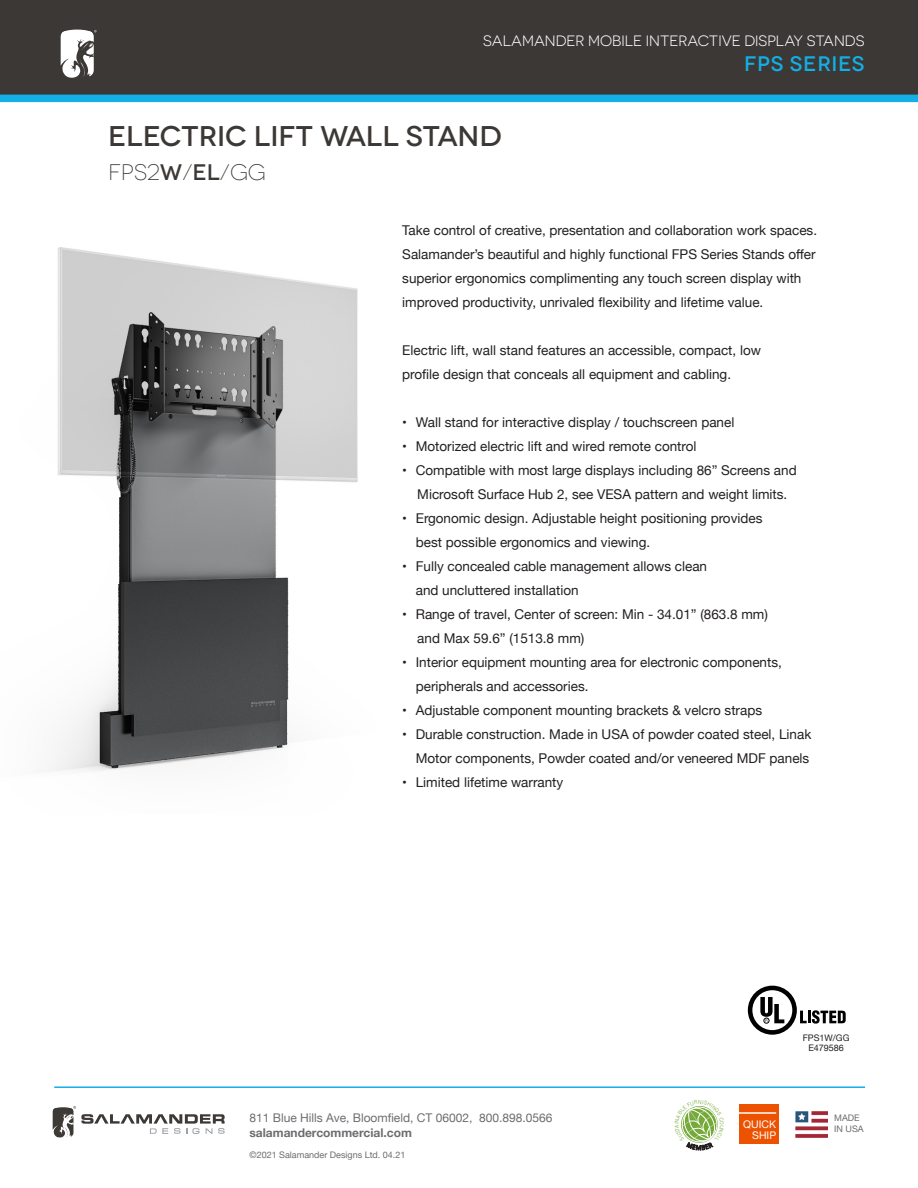
<style>
.page{position:relative;width:918px;height:1188px;background:#fff}
.page>*{position:absolute;margin:0;border:0;box-sizing:border-box;transform-origin:0 0}
.t1{font:500 28.5px "Novecentowide";color:#3c3835}
.t2{font:300 22.5px "Novecentowide";color:#3c3835}
.t3{font:500 21px "Novecentowide";letter-spacing:.03em;color:#13afe6}
.t4{font:15px "Novecentosanswide";color:#fff}
.t5{font:13.5px/24px "Helvetica Neue";color:#231f20}
.t6{font:12px "Helvetica Neue";color:#6c6d70}
.t7{font:700 12px "Helvetica Neue";color:#6c6d70}
.t8{font:10.5px/10.5px "Helvetica Neue";color:#fff;text-align:right}
.t9{font:9px/10.8px "Helvetica Neue";color:#6c6d70}
.t10{font:9px "Helvetica Neue";color:#231f20}
.s1{font-weight:500}
</style>
<div class="page">
<img style="left:796px;top:1111px;width:32px;height:26px">
<hr style="left:54px;top:1086px;width:811px;height:2px;background:#13afe6">
<div style="left:739px;top:1104px;width:40px;height:40px;background:#ed5200"></div>
<hr style="left:731px;top:1112px;width:45px;height:2px;background:#fff">
<div style="left:0;top:0;width:918px;height:99px;background:#3c3835"></div>
<div style="left:0;top:95px;width:918px;height:7px;background:#13afe6"></div>
<svg style="left:61px;top:30px;width:36px;height:48px"></svg>
<img style="left:48px;top:247px;width:310px;height:524px">
<svg style="left:748px;top:986px;width:98px;height:49px"></svg>
<svg style="left:53px;top:1106px;width:172px;height:32px"></svg>
<svg style="left:681px;top:1106px;width:37px;height:37px"></svg>
<p class="t4" style="left:483px;top:32px;width:383px">SALAMANDER MOBILE INTERACTIVE DISPLAY STANDS</p>
<h3 class="t3" style="left:744px;top:51px;width:122px">FPS SERIES</h3>
<p class="t1" style="left:108px;top:119px;width:396px">ELECTRIC LIFT WALL STAND</p>
<p class="t2" style="left:108px;top:159px;width:159px">FPS2<span class="s1">W</span>/<span class="s1">EL</span>/GG</p>
<p class="t5" style="left:402px;top:219px;width:416px">Take control of creative, presentation and collaboration work spaces.<br>Salamander’s beautiful and highly functional FPS Series Stands offer superior ergonomics complimenting any touch screen display with improved productivity, unrivaled flexibility and lifetime value.</p>
<p class="t5" style="left:402px;top:339px;width:360px">Electric lift, wall stand features an accessible, compact, low</p>
<p class="t5" style="left:402px;top:363px;width:330px">profile design that conceals all equipment and cabling.</p>
<p class="t5" style="left:402px;top:411px;width:334px">• Wall stand for interactive display / touchscreen panel</p>
<p class="t5" style="left:402px;top:435px;width:296px">• Motorized electric lift and wired remote control</p>
<p class="t5" style="left:402px;top:459px;width:396px;text-align:center">• Compatible with most large displays including 86” Screens and<br>Microsoft Surface Hub 2, see VESA pattern and weight limits.</p>
<p class="t5" style="left:416px;top:507px;width:348px;text-indent:-14px">• Ergonomic design. Adjustable height positioning provides best possible ergonomics and viewing.</p>
<p class="t5" style="left:416px;top:555px;width:293px;text-indent:-14px">• Fully concealed cable management allows clean and uncluttered installation</p>
<p class="t5" style="left:402px;top:603px;width:367px">• Range of travel, Center of screen: Min - 34.01” (863.8 mm)</p>
<p class="t5" style="left:417px;top:627px;width:169px">and Max 59.6” (1513.8 mm)</p>
<p class="t5" style="left:416px;top:651px;width:368px;text-indent:-14px">• Interior equipment mounting area for electronic components, peripherals and accessories.</p>
<p class="t5" style="left:402px;top:699px;width:361px">• Adjustable component mounting brackets &amp; velcro straps</p>
<p class="t5" style="left:402px;top:723px;width:411px;text-align:right">• Durable construction. Made in USA of powder coated steel, Linak<br>Motor components, Powder coated and/or veneered MDF panels</p>
<p class="t5" style="left:402px;top:771px;width:163px">• Limited lifetime warranty</p>
<p class="t6" style="left:249px;top:1109px;width:305px">811 Blue Hills Ave, Bloomfield, CT 06002, 800.898.0566</p>
<p class="t7" style="left:249px;top:1123px;width:164px">salamandercommercial.com</p>
<p class="t9" style="left:249px;top:1150px;width:157px">©2021 Salamander Designs Ltd. 04.21</p>
<p class="t8" style="left:743px;top:1120px;width:34px">QUICK<br>SHIP</p>
<p class="t10" style="left:803px;top:1031px;width:48px">FPS1W/GG</p>
<p class="t10" style="left:808px;top:1041px;width:37px">E479586</p>
<p class="t9" style="left:834px;top:1113px;width:31px">MADE<br>IN USA</p>
</div>
